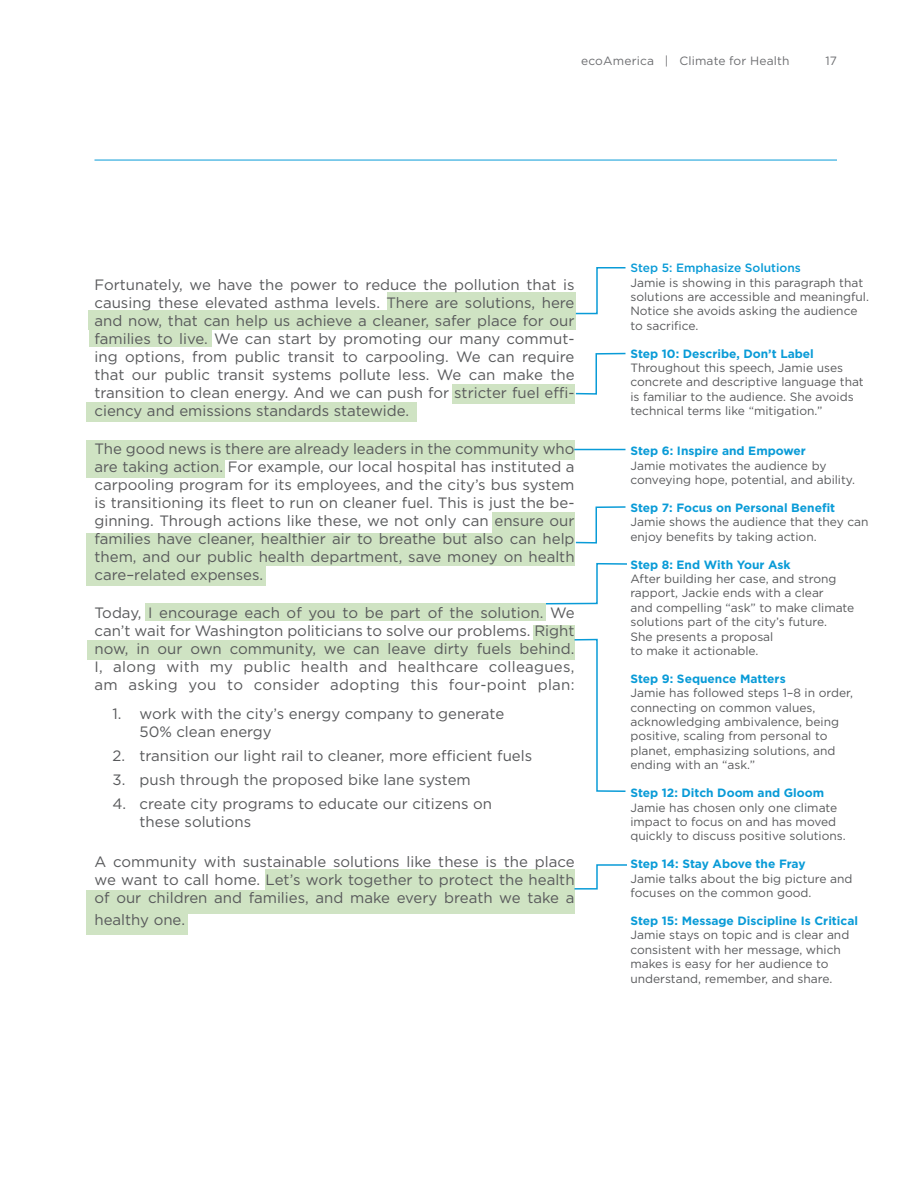
<style>
.page{position:relative;width:918px;height:1188px;background:#fff}
.page>*{position:absolute;margin:0;border:0;box-sizing:border-box;transform-origin:0 0}
.t1{font:15px/18px "Gotham";color:#58595b;text-align:justify}
.t2{font:12px/14.4px "Gotham";color:#58595b}
.t3{font:700 12px "Gotham";color:#099bd7}
.t4{font:12px "Gotham";letter-spacing:.015em;color:#6d6e71}
.t5{font:500 12px "Gotham";color:#099bd7}
</style>
<div class="page">
<hr style="left:94px;top:160px;width:743px;height:1px;background:#099bd7">
<div style="left:89px;top:311px;width:487px;height:19px;background:#cfe3c3"></div>
<div style="left:387px;top:293px;width:189px;height:20px;background:#cfe3c3"></div>
<div style="left:89px;top:324px;width:122px;height:22px;background:#cfe3c3"></div>
<div style="left:533px;top:626px;width:42px;height:14px;background:#cfe3c3"></div>
<div style="left:87px;top:640px;width:488px;height:19px;background:#cfe3c3"></div>
<div style="left:86px;top:911px;width:102px;height:23px;background:#cfe3c3"></div>
<div style="left:86px;top:890px;width:489px;height:24px;background:#cfe3c3"></div>
<div style="left:266px;top:869px;width:309px;height:22px;background:#cfe3c3"></div>
<div style="left:86px;top:440px;width:489px;height:19px;background:#cfe3c3"></div>
<div style="left:452px;top:384px;width:123px;height:20px;background:#cfe3c3"></div>
<div style="left:86px;top:402px;width:331px;height:19px;background:#cfe3c3"></div>
<div style="left:86px;top:456px;width:139px;height:21px;background:#cfe3c3"></div>
<div style="left:145px;top:603px;width:401px;height:18px;background:#cfe3c3"></div>
<div style="left:86px;top:533px;width:489px;height:19px;background:#cfe3c3"></div>
<div style="left:86px;top:547px;width:489px;height:19px;background:#cfe3c3"></div>
<div style="left:86px;top:561px;width:180px;height:25px;background:#cfe3c3"></div>
<div style="left:492px;top:512px;width:83px;height:23px;background:#cfe3c3"></div>
<svg style="left:575px;top:352px;width:51px;height:43px"></svg>
<svg style="left:574px;top:267px;width:52px;height:48px"></svg>
<hr style="left:574px;top:449px;width:51px;height:1px;background:#099bd7">
<svg style="left:573px;top:638px;width:53px;height:154px"></svg>
<svg style="left:575px;top:506px;width:51px;height:38px"></svg>
<svg style="left:546px;top:562px;width:81px;height:43px"></svg>
<svg style="left:574px;top:864px;width:53px;height:26px"></svg>
<p class="t4" style="left:581px;top:53px;width:210px">ecoAmerica | Climate for Health</p>
<p class="t4" style="left:826px;top:53px;width:13px">17</p>
<p class="t1" style="left:94px;top:275px;width:482px">Fortunately, we have the power to reduce the pollution that is causing these elevated asthma levels. There are solutions, here and now, that can help us achieve a cleaner, safer place for our families to live. We can start by promoting our many commut&shy;ing options, from public transit to carpooling. We can require that our public transit systems pollute less. We can make the transition to clean energy. And we can push for stricter fuel effi&shy;ciency and emissions standards statewide.</p>
<p class="t1" style="left:94px;top:439px;width:482px">The good news is there are already leaders in the community who are taking action. For example, our local hospital has instituted a carpooling program for its employees, and the city’s bus system is transitioning its fleet to run on cleaner fuel. This is just the be&shy;ginning. Through actions like these, we not only can ensure our families have cleaner, healthier air to breathe but also can help them, and our public health department, save money on health care–related expenses.</p>
<p class="t1" style="left:94px;top:603px;width:482px">Today, I encourage each of you to be part of the solution. We can’t wait for Washington politicians to solve our problems. Right now, in our own community, we can leave dirty fuels behind.<br>I, along with my public health and healthcare colleagues, am asking you to consider adopting this four-point plan:</p>
<p class="t1" style="left:140px;top:704px;width:366px;text-indent:-27px">1. work with the city’s energy company to generate<br>50% clean energy</p>
<p class="t1" style="left:113px;top:746px;width:421px">2. transition our light rail to cleaner, more efficient fuels</p>
<p class="t1" style="left:113px;top:770px;width:360px">3. push through the proposed bike lane system</p>
<p class="t1" style="left:140px;top:794px;width:354px;text-indent:-27px">4. create city programs to educate our citizens on these solutions</p>
<p class="t1" style="left:95px;top:852px;width:482px">A community with sustainable solutions like these is the place we want to call home. Let’s work together to protect the health of our children and families, and make every breath we take a</p>
<p class="t1" style="left:95px;top:910px;width:92px">healthy one.</p>
<p class="t5" style="left:630px;top:260px;width:172px">Step 5: Emphasize Solutions</p>
<p class="t2" style="left:630px;top:275px;width:240px">Jamie is showing in this paragraph that solutions are accessible and meaningful.<br>Notice she avoids asking the audience to sacrifice.</p>
<p class="t3" style="left:630px;top:345px;width:185px">Step 10: Describe, Don’t Label</p>
<p class="t2" style="left:630px;top:360px;width:235px">Throughout this speech, Jamie uses concrete and descriptive language that is familiar to the audience. She avoids technical terms like “mitigation.”</p>
<p class="t3" style="left:630px;top:443px;width:177px">Step 6: Inspire and Empower</p>
<p class="t2" style="left:630px;top:458px;width:226px">Jamie motivates the audience by conveying hope, potential, and ability.</p>
<p class="t3" style="left:630px;top:500px;width:206px">Step 7: Focus on Personal Benefit</p>
<p class="t2" style="left:630px;top:515px;width:240px">Jamie shows the audience that they can enjoy benefits by taking action.</p>
<p class="t3" style="left:630px;top:556px;width:162px">Step 8: End With Your Ask</p>
<p class="t2" style="left:630px;top:571px;width:226px">After building her case, and strong rapport, Jackie ends with a clear<br>and compelling “ask” to make climate solutions part of the city’s future.<br>She presents a proposal<br>to make it actionable.</p>
<p class="t3" style="left:630px;top:671px;width:157px">Step 9: Sequence Matters</p>
<p class="t2" style="left:630px;top:686px;width:224px">Jamie has followed steps 1–8 in order, connecting on common values, acknowledging ambivalence, being positive, scaling from personal to planet, emphasizing solutions, and ending with an “ask.”</p>
<p class="t3" style="left:630px;top:785px;width:195px">Step 12: Ditch Doom and Gloom</p>
<p class="t2" style="left:630px;top:800px;width:217px">Jamie has chosen only one climate impact to focus on and has moved quickly to discuss positive solutions.</p>
<p class="t3" style="left:630px;top:856px;width:177px">Step 14: Stay Above the Fray</p>
<p class="t2" style="left:630px;top:871px;width:224px">Jamie talks about the big picture and focuses on the common good.</p>
<p class="t3" style="left:630px;top:913px;width:229px">Step 15: Message Discipline Is Critical</p>
<p class="t2" style="left:630px;top:928px;width:220px">Jamie stays on topic and is clear and consistent with her message, which makes is easy for her audience to understand, remember, and share.</p>
</div>
